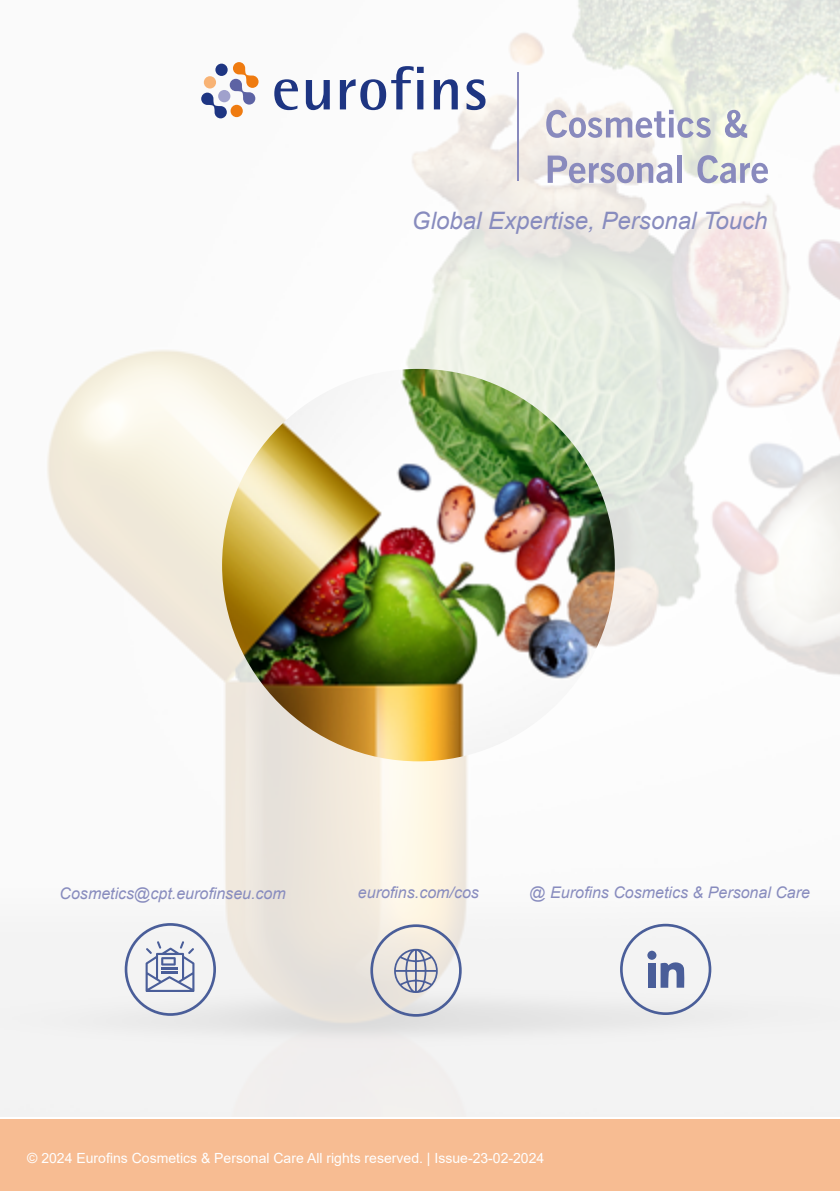
<style>
.page{position:relative;width:840px;height:1191px;background:#fff}
.page>*{position:absolute;margin:0;border:0;box-sizing:border-box;transform-origin:0 0}
.t1{font:italic 24px "Arial";color:#888cbe}
.t2{font:italic 16px "Arial";color:#888cbe}
.t3{font:14px "Arial";color:#fff}
</style>
<div class="page">
<img style="left:0;top:0;width:839px;height:1116px">
<div style="left:0;top:1119px;width:839px;height:72px;background:#f7bc92"></div>
<hr style="left:516px;top:72px;width:2px;height:109px;background:#898abd">
<svg style="left:201px;top:62px;width:57px;height:56px"></svg>
<div style="left:230px;top:105px;width:13px;height:12px;background:#ef7b10;border-radius:50%"></div>
<div style="left:204px;top:76px;width:12px;height:12px;background:#f8b375;border-radius:50%"></div>
<div style="left:215px;top:64px;width:12px;height:12px;background:#1e3582;border-radius:50%"></div>
<svg style="left:274px;top:79px;width:24px;height:31px"></svg>
<svg style="left:306px;top:80px;width:23px;height:30px"></svg>
<svg style="left:339px;top:66px;width:84px;height:44px"></svg>
<svg style="left:433px;top:79px;width:24px;height:30px"></svg>
<svg style="left:466px;top:79px;width:19px;height:31px"></svg>
<svg style="left:546px;top:110px;width:164px;height:28px"></svg>
<svg style="left:724px;top:110px;width:22px;height:28px"></svg>
<svg style="left:547px;top:156px;width:125px;height:27px;background:#c6c4d7"></svg>
<hr style="left:677px;top:156px;width:4px;height:27px;background:#898abd">
<svg style="left:697px;top:155px;width:70px;height:28px;background:#c8cbd7"></svg>
<svg style="left:619px;top:923px;width:92px;height:92px"></svg>
<div style="left:647px;top:963px;width:8px;height:24px;background:#4a5e99"></div>
<div style="left:647px;top:950px;width:9px;height:9px;background:#4a5e99;border-radius:50%"></div>
<svg style="left:370px;top:924px;width:91px;height:92px;background:#d3d1d5"></svg>
<svg style="left:125px;top:923px;width:91px;height:92px"></svg>
<img style="left:222px;top:369px;width:392px;height:392px;border-radius:196px">
<h1 class="t1" style="left:412px;top:205px;width:357px">Global Expertise, Personal Touch</h1>
<p class="t2" style="left:59px;top:882px;width:228px">Cosmetics@cpt.eurofinseu.com</p>
<p class="t2" style="left:358px;top:882px;width:122px">eurofins.com/cos</p>
<p class="t2" style="left:529px;top:882px;width:282px">@ Eurofins Cosmetics &amp; Personal Care</p>
<p class="t3" style="left:27px;top:1148px;width:518px">© 2024 Eurofins Cosmetics &amp; Personal Care All rights reserved. | Issue-23-02-2024</p>
</div>
